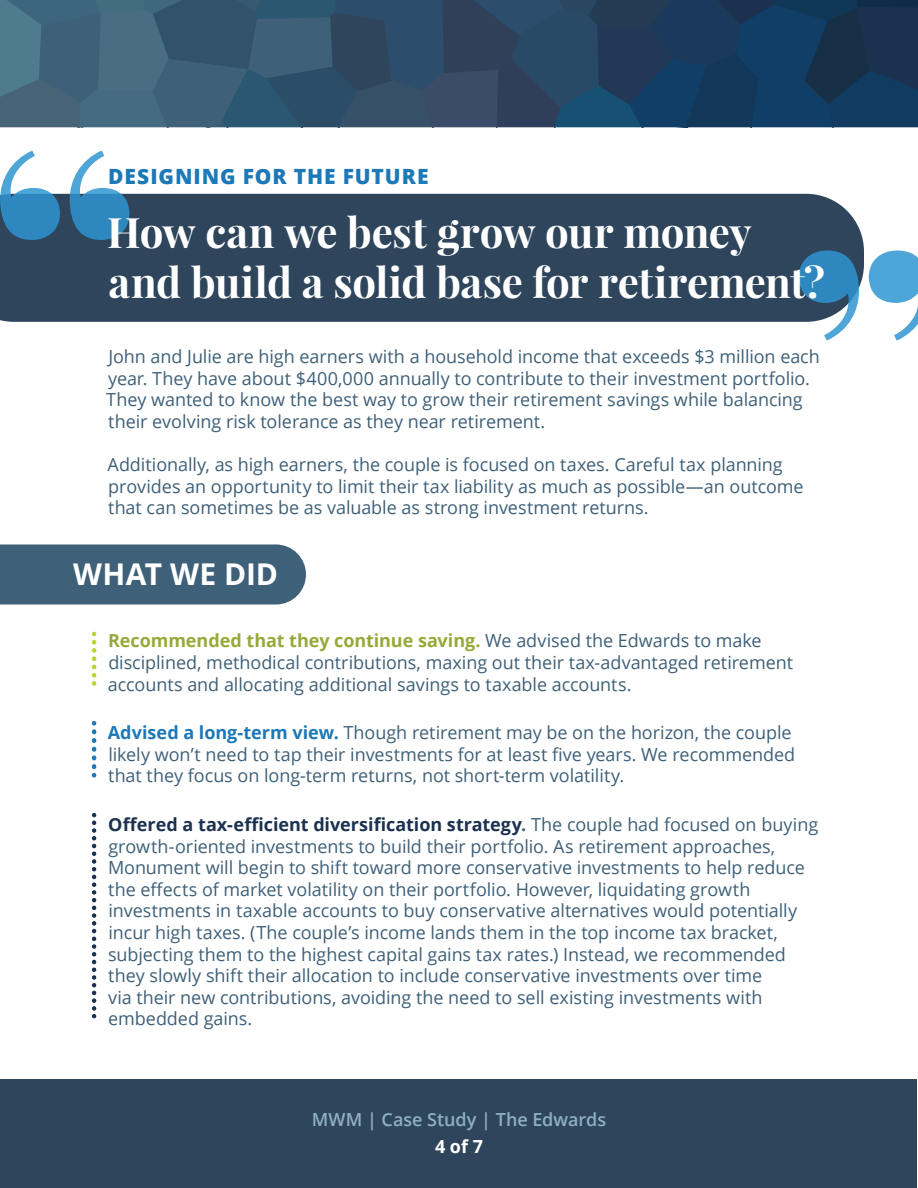
<style>
.page{position:relative;width:918px;height:1188px;background:#fff}
.page>*{position:absolute;margin:0;border:0;box-sizing:border-box;transform-origin:0 0}
.t1{font:700 42px/50.4px "Playfair Display";letter-spacing:-.01em;color:#fff}
.t2{font:700 30px "Open Sans";color:#fff}
.t3{font:800 21px "Open Sans";letter-spacing:.04em;color:#1c78b7}
.t4{font:18px/21.6px "Open Sans";letter-spacing:-.005em;color:#3e6078}
.t5{font:600 18px "Open Sans";color:#90afc2}
.t6{font:700 18px "Open Sans";color:#fff}
.s1{font-weight:700;color:#98a839}
.s2{font-weight:700;color:#1c78b7}
.s3{font-weight:700;color:#1b314f}
.s4{font-weight:700}
</style>
<div class="page">
<div style="left:0;top:194px;width:864px;height:128px;background:#2e455c"></div>
<div style="left:0;top:544px;width:306px;height:60px;background:#3e6078"></div>
<div style="left:1px;top:1079px;width:916px;height:108px;background:#2e455c"></div>
<svg style="left:0;top:150px;width:129px;height:90px"></svg>
<svg style="left:799px;top:250px;width:119px;height:91px"></svg>
<svg style="left:92px;top:642px;width:4px;height:42px"></svg>
<svg style="left:92px;top:823px;width:4px;height:194px"></svg>
<svg style="left:92px;top:732px;width:4px;height:44px"></svg>
<svg style="left:0;top:0;width:918px;height:127px;background:#2b4c68"></svg>
<p class="t3" style="left:108px;top:160px;width:322px">DESIGNING FOR THE FUTURE</p>
<h1 class="t1" style="left:107px;top:207px;width:720px">How can we best grow our money and build a solid base for retirement?</h1>
<p class="t4" style="left:106px;top:345px;width:715px">John and Julie are high earners with a household income that exceeds $3 million each year. They have about $400,000 annually to contribute to their investment portfolio.<br>They wanted to know the best way to grow their retirement savings while balancing their evolving risk tolerance as they near retirement.</p>
<p class="t4" style="left:108px;top:453px;width:698px">Additionally, as high earners, the couple is focused on taxes. Careful tax planning provides an opportunity to limit their tax liability as much as possible—an outcome that can sometimes be as valuable as strong investment returns.</p>
<h2 class="t2" style="left:73px;top:553px;width:206px">WHAT WE DID</h2>
<p class="t4" style="left:108px;top:630px;width:687px"><span class="s1">Recommended that they continue saving.</span> We advised the Edwards to make disciplined, methodical contributions, maxing out their tax-advantaged retirement accounts and allocating additional savings to taxable accounts.</p>
<p class="t4" style="left:108px;top:721px;width:689px"><span class="s2">Advised a long-term view.</span> Though retirement may be on the horizon, the couple likely won’t need to tap their investments for at least five years. We recommended that they focus on long-term returns, not short-term volatility.</p>
<p class="t4" style="left:108px;top:813px;width:712px"><span class="s3">Offered a tax-efficient diversification strategy</span><span class="s4">.</span> The couple had focused on buying growth-oriented investments to build their portfolio. As retirement approaches, Monument will begin to shift toward more conservative investments to help reduce the effects of market volatility on their portfolio. However, liquidating growth investments in taxable accounts to buy conservative alternatives would potentially incur high taxes. (The couple’s income lands them in the top income tax bracket, subjecting them to the highest capital gains tax rates.) Instead, we recommended they slowly shift their allocation to include conservative investments over time<br>via their new contributions, avoiding the need to sell existing investments with embedded gains.</p>
<p class="t5" style="left:312px;top:1107px;width:296px">MWM | Case Study | The Edwards</p>
<p class="t6" style="left:435px;top:1133px;width:49px">4 of 7</p>
</div>
